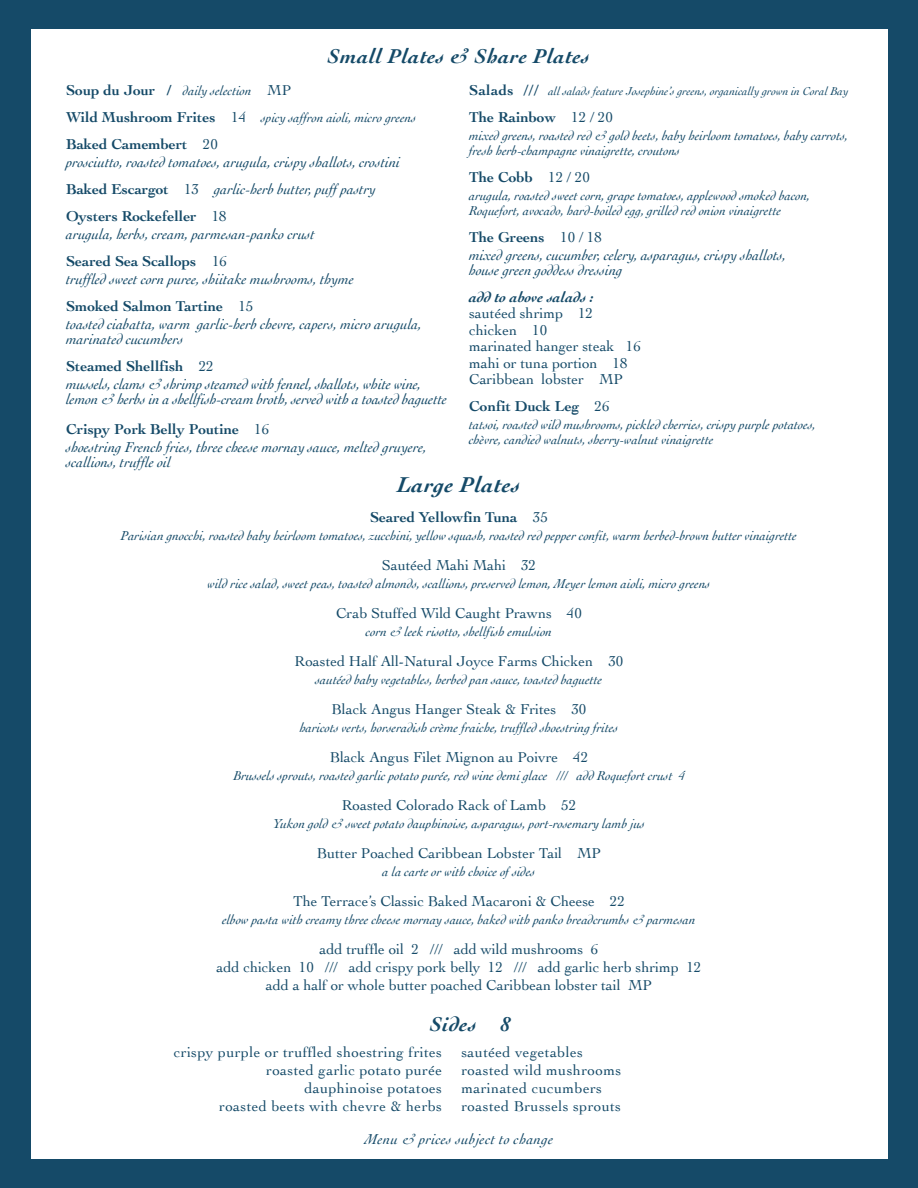
<style>
.page{position:relative;width:918px;height:1188px;background:#154a68}
.page>*{position:absolute;margin:0;border:0;box-sizing:border-box;transform-origin:0 0}
.t1{font:italic 700 22.5px "Cochin";letter-spacing:.025em;color:#154a68}
.t2{font:italic 700 21px "Cochin";letter-spacing:.025em;color:#154a68}
.t3{font:italic 15px/18px "Cochin";color:#154a68}
.t4{font:15px/16.5px "Cochin";color:#154a68}
.t5{font:15px/18px "Cochin";letter-spacing:.025em;color:#154a68;text-align:right}
.t6{font:700 15px/27px "Cochin";color:#154a68}
.t7{font:italic 15px "Cochin";letter-spacing:.025em;color:#154a68}
.t8{font:italic 700 15px "Cochin";color:#154a68}
.t9{font:italic 13.5px/15px "Cochin";color:#154a68}
.t10{font:italic 12px "Cochin";color:#154a68}
.s1{font-weight:700;font-style:normal;font-size:15px}
.s2{font-style:normal;font-size:15px}
.s3{font-weight:700;font-style:normal}
.s4{font-style:normal}
.s5{font-weight:400}
.s6{font-weight:400;font-style:italic}
.s7{font-family:"Myriad Pro";font-style:normal;font-size:15px}
</style>
<div class="page">
<div style="left:31px;top:29px;width:856px;height:1130px;background:#fff"></div>
<h2 class="t2" style="left:328px;top:42px;width:263px">Small Plates &amp; Share Plates</h2>
<p class="t9" style="left:66px;top:76px;width:352px;line-height:27px"><span class="s1">Soup du Jour /</span> daily selection <span class="s2">MP<br></span><span class="s1">Wild Mushroom Frites</span> <span class="s2">14</span> spicy saffron aioli, micro greens</p>
<p class="t3" style="left:66px;top:134px;width:336px"><span class="s3">Baked Camembert</span> <span class="s4">20<br></span>prosciutto, roasted tomatoes, arugula, crispy shallots, crostini</p>
<p class="t6" style="left:66px;top:174px;width:311px">Baked Escargot <span class="s5">13</span> <span class="s6">garlic-herb butter, puff pastry<br></span>Oysters Rockefeller <span class="s5">18</span></p>
<p class="t3" style="left:66px;top:219px;width:250px;line-height:27px">arugula, herbs, cream, parmesan-panko crust<br><span class="s3">Seared Sea Scallops</span> <span class="s4">16</span></p>
<p class="t3" style="left:66px;top:264px;width:289px;line-height:27px">truffled sweet corn puree, shiitake mushrooms, thyme<br><span class="s3">Smoked Salmon Tartine</span> <span class="s4">15</span></p>
<p class="t3" style="left:66px;top:315px;width:357px;line-height:15px">toasted ciabatta, warm garlic-herb chevre, capers, micro arugula, marinated cucumbers</p>
<p class="t3" style="left:66px;top:356px;width:357px"><span class="s3">Steamed Shellfish</span> <span class="s4">22<br></span>mussels, clams &amp; shrimp steamed with fennel, shallots, white wine,</p>
<p class="t3" style="left:66px;top:383px;width:382px;line-height:30px">lemon &amp; herbs in a shellfish-cream broth, served with a toasted baguette<br><span class="s3">Crispy Pork Belly Poutine</span> <span class="s4">16</span></p>
<p class="t3" style="left:66px;top:438px;width:362px;line-height:15px">shoestring French fries, three cheese mornay sauce, melted gruyere, scallions, truffle oil</p>
<p class="t10" style="left:469px;top:83px;width:381px"><span class="s1">Salads</span> <span class="s7">///</span> all salads feature Josephine’s greens, organically grown in Coral Bay</p>
<p class="t6" style="left:469px;top:102px;width:145px">The Rainbow <span class="s5">12 / 20</span></p>
<p class="t9" style="left:469px;top:127px;width:381px">mixed greens, roasted red &amp; gold beets, baby heirloom tomatoes, baby carrots, fresh herb-champagne vinaigrette, croutons</p>
<p class="t6" style="left:469px;top:162px;width:122px">The Cobb <span class="s5">12 / 20</span></p>
<p class="t9" style="left:469px;top:187px;width:343px">arugula, roasted sweet corn, grape tomatoes, applewood smoked bacon,<br>Roquefort, avocado, hard-boiled egg, grilled red onion vinaigrette</p>
<p class="t3" style="left:469px;top:227px;width:319px"><span class="s3">The Greens</span> <span class="s4">10 / 18<br></span>mixed greens, cucumber, celery, asparagus, crispy shallots,</p>
<p class="t3" style="left:469px;top:260px;width:155px">house green goddess dressing</p>
<p class="t8" style="left:469px;top:287px;width:126px">add to above salads :</p>
<p class="t4" style="left:469px;top:304px;width:173px">sautéed shrimp 12 chicken 10<br>marinated hanger steak 16 mahi or tuna portion 18<br>Caribbean lobster MP</p>
<p class="t6" style="left:469px;top:392px;width:142px">Confit Duck Leg <span class="s5">26</span></p>
<p class="t9" style="left:469px;top:417px;width:348px">tatsoi, roasted wild mushrooms, pickled cherries, crispy purple potatoes, chèvre, candied walnuts, sherry-walnut vinaigrette</p>
<h1 class="t1" style="left:398px;top:469px;width:124px">Large Plates</h1>
<p class="t6" style="left:370px;top:503px;width:179px">Seared Yellowfin Tuna <span class="s5">35</span></p>
<p class="t9" style="left:121px;top:527px;width:678px">Parisian gnocchi, roasted baby heirloom tomatoes, zucchini, yellow squash, roasted red pepper confit, warm herbed-brown butter vinaigrette</p>
<p class="t4" style="left:382px;top:556px;width:156px">Sautéed Mahi Mahi 32</p>
<p class="t9" style="left:208px;top:575px;width:504px">wild rice salad, sweet peas, toasted almonds, scallions, preserved lemon, Meyer lemon aioli, micro greens</p>
<p class="t4" style="left:336px;top:604px;width:247px">Crab Stuffed Wild Caught Prawns 40</p>
<p class="t9" style="left:366px;top:623px;width:188px">corn &amp; leek risotto, shellfish emulsion</p>
<p class="t4" style="left:295px;top:652px;width:330px">Roasted Half All-Natural Joyce Farms Chicken 30</p>
<p class="t9" style="left:316px;top:671px;width:288px">sautéed baby vegetables, herbed pan sauce, toasted baguette</p>
<p class="t4" style="left:332px;top:700px;width:256px">Black Angus Hanger Steak &amp; Frites 30</p>
<p class="t9" style="left:300px;top:719px;width:320px">haricots verts, horseradish crème fraiche, truffled shoestring frites</p>
<p class="t4" style="left:330px;top:748px;width:260px">Black Angus Filet Mignon au Poivre 42</p>
<p class="t9" style="left:233px;top:767px;width:453px">Brussels sprouts, roasted garlic potato purée, red wine demi glace /// add Roquefort crust 4</p>
<p class="t4" style="left:342px;top:796px;width:236px">Roasted Colorado Rack of Lamb 52</p>
<p class="t9" style="left:273px;top:815px;width:373px">Yukon gold &amp; sweet potato dauphinoise, asparagus, port-rosemary lamb jus</p>
<p class="t4" style="left:317px;top:844px;width:286px">Butter Poached Caribbean Lobster Tail MP</p>
<p class="t9" style="left:383px;top:863px;width:154px">a la carte or with choice of sides</p>
<p class="t4" style="left:293px;top:892px;width:333px">The Terrace’s Classic Baked Macaroni &amp; Cheese 22</p>
<p class="t9" style="left:222px;top:911px;width:475px">elbow pasta with creamy three cheese mornay sauce, baked with panko breadcrumbs &amp; parmesan</p>
<p class="t4" style="left:217px;top:939px;width:486px;line-height:18px;text-align:center">add truffle oil 2 /// add wild mushrooms 6<br>add chicken 10 /// add crispy pork belly 12 /// add garlic herb shrimp 12 add a half or whole butter poached Caribbean lobster tail MP</p>
<h2 class="t2" style="left:430px;top:1010px;width:82px">Sides 8</h2>
<p class="t5" style="left:174px;top:1042px;width:270px">crispy purple or truffled shoestring frites roasted garlic potato purée<br>dauphinoise potatoes<br>roasted beets with chevre &amp; herbs</p>
<p class="t7" style="left:365px;top:1129px;width:190px">Menu &amp; prices subject to change</p>
<p class="t5" style="left:461px;top:1042px;width:161px;text-align:left">sautéed vegetables roasted wild mushrooms marinated cucumbers roasted Brussels sprouts</p>
</div>
